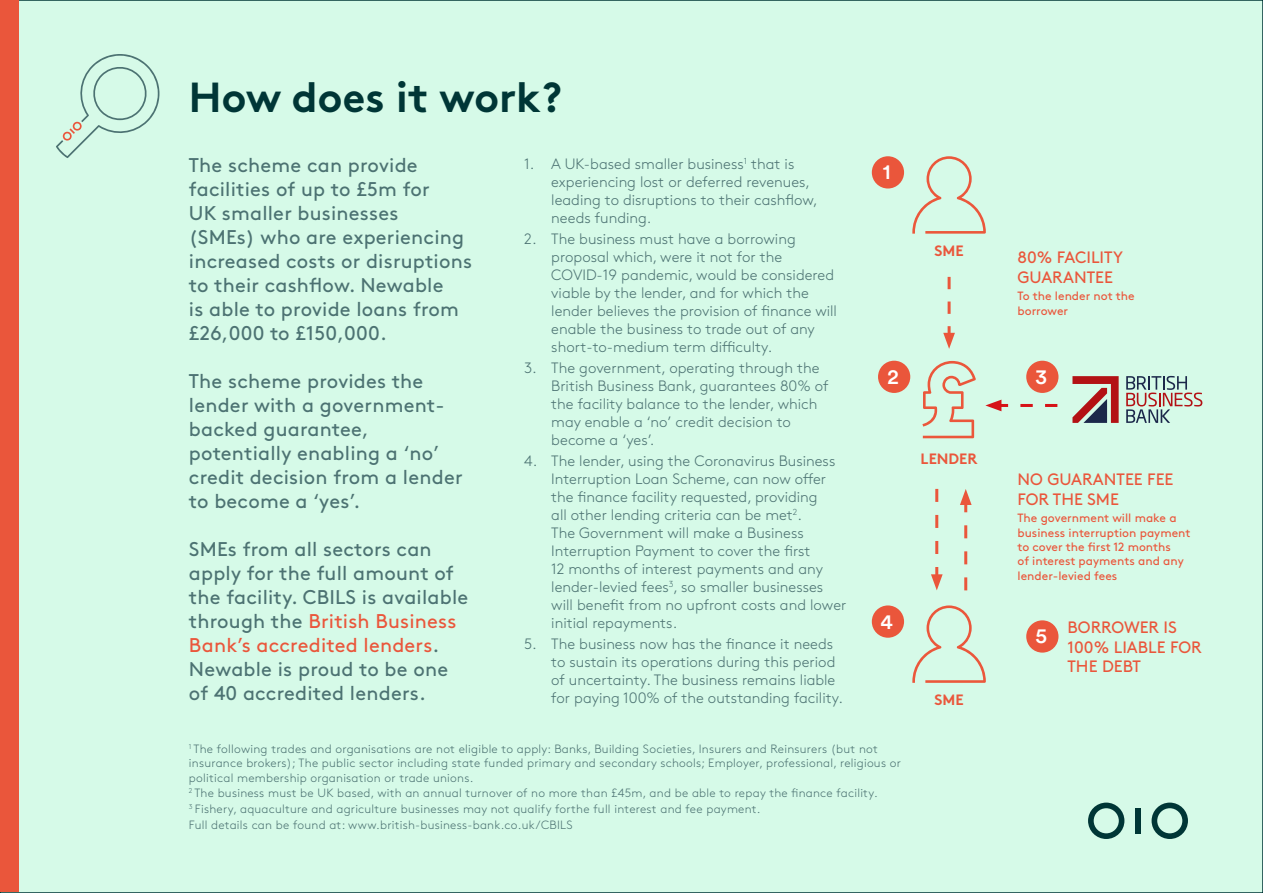
<style>
.page{position:relative;width:1263px;height:893px;background:#fff}
.page>*{position:absolute;margin:0;border:0;box-sizing:border-box;transform-origin:0 0}
.t1{font:700 42px "Brown Std";color:#003636}
.Number{font:500 21px "Circular Std";color:#fff}
.Leader{font:19.8px/24px "Brown Std";letter-spacing:.01em;color:#4c7272}
.A1{font:16.5px/19.8px "Brown Std";color:#ea563b}
.t2{font:300 15px/18px "Brown Std";color:#4c7272}
.A1-2{font:700 15px "Brown Std";color:#ea563b}
.Small_print{font:300 12px/14.4px "Brown Std";letter-spacing:.02em;color:#4c7272}
.A2{font:12px/14.4px "Brown Std";color:#ea563b}
.s1{color:#ea563b}
</style>
<div class="page">
<div style="left:0;top:0;width:1263px;height:893px;background:#d6fae8;border:2px solid #003636"></div>
<div style="left:0;top:0;width:18px;height:891px;background:#ea563b"></div>
<svg style="left:56px;top:54px;width:103px;height:104px"></svg>
<svg style="left:1088px;top:803px;width:36px;height:36px"></svg>
<svg style="left:1151px;top:803px;width:37px;height:36px"></svg>
<div style="left:1135px;top:808px;width:6px;height:25px;background:#003636"></div>
<svg style="left:1126px;top:376px;width:76px;height:47px"></svg>
<svg style="left:1072px;top:376px;width:47px;height:47px"></svg>
<div style="left:872px;top:156px;width:32px;height:33px;background:#ea563b;border-radius:50%"></div>
<div style="left:878px;top:361px;width:32px;height:32px;background:#ea563b;border-radius:50%"></div>
<div style="left:1026px;top:361px;width:32px;height:32px;background:#ea563b;border-radius:50%"></div>
<div style="left:872px;top:605px;width:32px;height:33px;background:#ea563b;border-radius:50%"></div>
<div style="left:1026px;top:620px;width:32px;height:33px;background:#ea563b;border-radius:50%"></div>
<svg style="left:943px;top:277px;width:12px;height:72px"></svg>
<svg style="left:985px;top:400px;width:72px;height:11px"></svg>
<svg style="left:960px;top:489px;width:12px;height:101px"></svg>
<svg style="left:931px;top:489px;width:12px;height:101px"></svg>
<svg style="left:912px;top:156px;width:74px;height:78px"></svg>
<svg style="left:912px;top:605px;width:74px;height:78px"></svg>
<svg style="left:922px;top:361px;width:54px;height:77px"></svg>
<p class="t1" style="left:189px;top:71px;width:375px">How does it work?</p>
<p class="t2" style="left:551px;top:155px;width:268px;text-indent:-27px">1. A UK-based smaller business<sup>1</sup> that is experiencing lost or deferred revenues, leading to disruptions to their cashflow, needs funding.</p>
<p class="t2" style="left:551px;top:230px;width:287px;text-indent:-27px">2. The business must have a borrowing proposal which, were it not for the COVID-19 pandemic, would be considered viable by the lender, and for which the lender believes the provision of finance will enable the business to trade out of any short-to-medium term difficulty.</p>
<p class="t2" style="left:551px;top:359px;width:279px;text-indent:-27px">3. The government, operating through the British Business Bank, guarantees 80% of the facility balance to the lender, which may enable a ‘no’ credit decision to become a ‘yes’.</p>
<p class="t2" style="left:551px;top:452px;width:297px;text-indent:-27px">4. The lender, using the Coronavirus Business Interruption Loan Scheme, can now offer the finance facility requested, providing<br>all other lending criteria can be met<sup>2</sup>.<br>The Government will make a Business Interruption Payment to cover the first<br>12 months of interest payments and any lender-levied fees<sup>3</sup>, so smaller businesses will benefit from no upfront costs and lower initial repayments.</p>
<p class="t2" style="left:551px;top:635px;width:293px;text-indent:-27px">5. The business now has the finance it needs to sustain its operations during this period of uncertainty. The business remains liable for paying 100% of the outstanding facility.</p>
<p class="Small_print" style="left:189px;top:742px;width:713px"><sup>1</sup> The following trades and organisations are not eligible to apply: Banks, Building Societies, Insurers and Reinsurers (but not insurance brokers); The public sector including state funded primary and secondary schools; Employer, professional, religious or political membership organisation or trade unions.</p>
<p class="Small_print" style="left:189px;top:786px;width:690px"><sup>2</sup> The business must be UK based, with an annual turnover of no more than £45m, and be able to repay the finance facility.</p>
<p class="Small_print" style="left:189px;top:802px;width:573px"><sup>3</sup> Fishery, aquaculture and agriculture businesses may not qualify forthe full interest and fee payment.</p>
<p class="Small_print" style="left:189px;top:818px;width:385px">Full details can be found at: www.british-business-bank.co.uk/CBILS</p>
<p class="Leader" style="left:189px;top:153px;width:285px">The scheme can provide facilities of up to £5m for<br>UK smaller businesses<br>(SMEs) who are experiencing increased costs or disruptions to their cashflow. Newable<br>is able to provide loans from £26,000 to £150,000.</p>
<p class="Leader" style="left:189px;top:369px;width:275px">The scheme provides the lender with a government&shy;backed guarantee, potentially enabling a ‘no’ credit decision from a lender to become a ‘yes’.</p>
<p class="Leader" style="left:189px;top:537px;width:281px">SMEs from all sectors can apply for the full amount of the facility. CBILS is available through the <span class="s1">British Business<br>Bank’s accredited lenders</span>.<br>Newable is proud to be one of 40 accredited lenders.</p>
<p class="Number" style="left:883px;top:159px;width:9px">1</p>
<p class="A1-2" style="left:934px;top:242px;width:31px">SME</p>
<p class="A1" style="left:1017px;top:248px;width:107px">80% FACILITY<br>GUARANTEE</p>
<p class="A2" style="left:1017px;top:289px;width:119px">To the lender not the borrower</p>
<p class="Number" style="left:887px;top:363px;width:13px">2</p>
<p class="Number" style="left:1035px;top:363px;width:13px">3</p>
<p class="A1-2" style="left:921px;top:450px;width:58px">LENDER</p>
<p class="A1" style="left:1017px;top:469px;width:158px">NO GUARANTEE FEE<br>FOR THE SME</p>
<p class="A2" style="left:1017px;top:511px;width:175px">The government will make a business interruption payment to cover the first 12 months<br>of interest payments and any lender-levied fees</p>
<p class="Number" style="left:881px;top:608px;width:14px">4</p>
<p class="A1" style="left:1067px;top:617px;width:136px">BORROWER IS<br>100% LIABLE FOR<br>THE DEBT</p>
<p class="Number" style="left:1035px;top:623px;width:13px">5</p>
<p class="A1-2" style="left:934px;top:690px;width:31px">SME</p>
</div>
